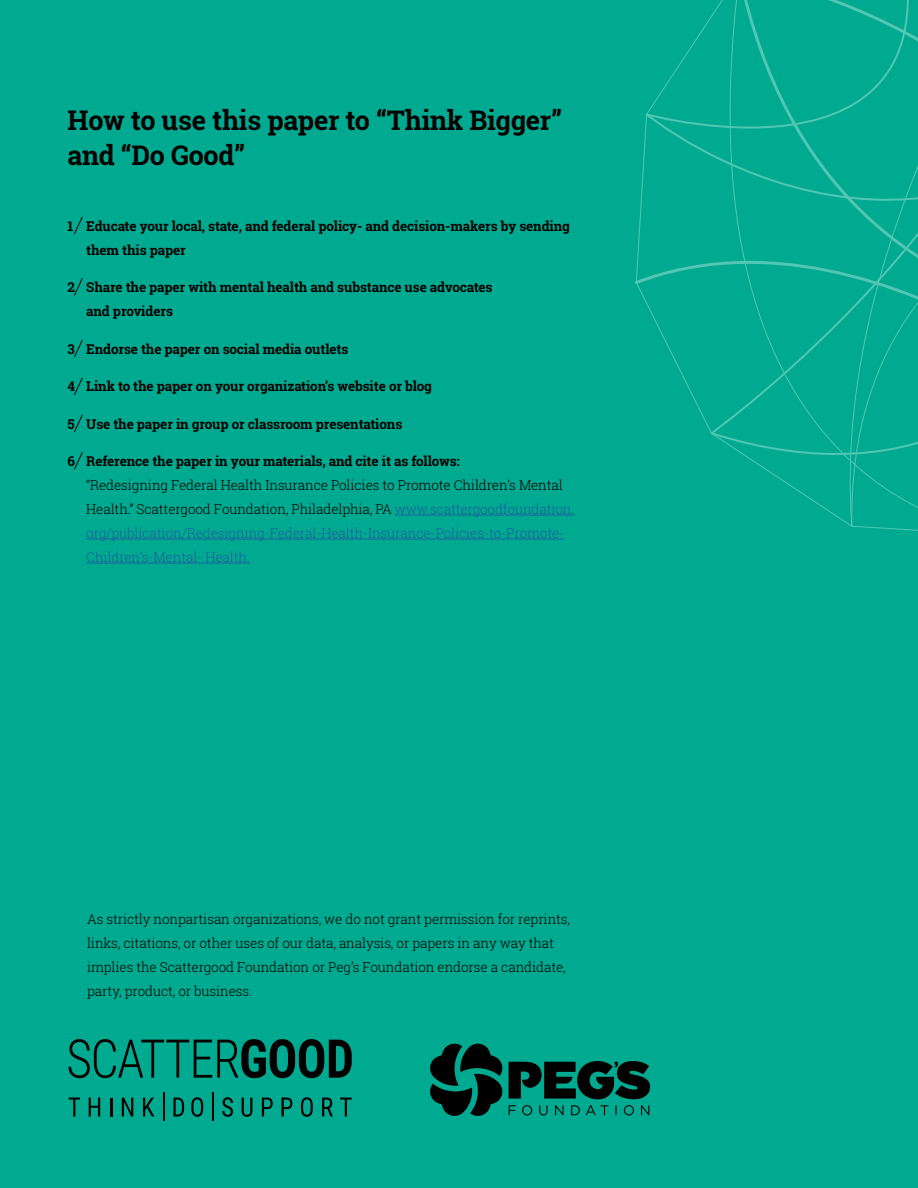
<style>
.page{position:relative;width:918px;height:1188px;background:#00aa90}
.page>*{position:absolute;margin:0;border:0;box-sizing:border-box;transform-origin:0 0}
.t1{font:700 27px/34.5px "Roboto Slab";letter-spacing:-.01em;color:#000}
.t2{font:700 13.5px/24px "Roboto Slab";letter-spacing:-.01em;color:#000}
.t3{font:300 13.5px/24px "Roboto Slab";letter-spacing:-.01em;color:#215e9e}
.t4{font:300 13.5px/24px "Roboto Slab";letter-spacing:-.01em;color:#000}
.s1{color:#000}
</style>
<div class="page">
<svg style="left:669px;top:0;width:249px;height:531px"></svg>
<hr style="left:395px;top:515px;width:180px;height:1px;background:#215e9e">
<hr style="left:86px;top:539px;width:478px;height:1px;background:#215e9e">
<hr style="left:86px;top:563px;width:164px;height:1px;background:#215e9e">
<svg style="left:74px;top:216px;width:9px;height:18px"></svg>
<svg style="left:74px;top:278px;width:9px;height:18px"></svg>
<svg style="left:74px;top:340px;width:9px;height:18px"></svg>
<svg style="left:74px;top:377px;width:9px;height:18px"></svg>
<svg style="left:74px;top:414px;width:9px;height:19px"></svg>
<svg style="left:74px;top:452px;width:9px;height:18px"></svg>
<svg style="left:69px;top:1039px;width:283px;height:39px"></svg>
<svg style="left:69px;top:1098px;width:11px;height:19px"></svg>
<svg style="left:89px;top:1098px;width:11px;height:19px"></svg>
<svg style="left:110px;top:1098px;width:2px;height:19px"></svg>
<svg style="left:122px;top:1098px;width:11px;height:19px"></svg>
<svg style="left:143px;top:1098px;width:11px;height:19px"></svg>
<svg style="left:173px;top:1098px;width:11px;height:19px"></svg>
<svg style="left:191px;top:1097px;width:12px;height:20px"></svg>
<svg style="left:222px;top:1097px;width:11px;height:20px"></svg>
<svg style="left:242px;top:1098px;width:10px;height:19px"></svg>
<svg style="left:262px;top:1098px;width:11px;height:19px"></svg>
<svg style="left:282px;top:1098px;width:10px;height:19px"></svg>
<svg style="left:301px;top:1097px;width:12px;height:20px"></svg>
<svg style="left:322px;top:1098px;width:11px;height:19px"></svg>
<svg style="left:340px;top:1098px;width:12px;height:19px"></svg>
<hr style="left:163px;top:1092px;width:2px;height:28px;background:#000">
<hr style="left:212px;top:1092px;width:2px;height:28px;background:#000">
<svg style="left:430px;top:1043px;width:220px;height:73px"></svg>
<h1 class="t1" style="left:68px;top:103px;width:496px">How to use this paper to “Think Bigger” and “Do Good”</h1>
<p class="t2" style="left:68px;top:213px;width:7px">1</p>
<p class="t2" style="left:68px;top:275px;width:9px">2</p>
<p class="t2" style="left:68px;top:336px;width:9px">3</p>
<p class="t2" style="left:68px;top:374px;width:9px">4</p>
<p class="t2" style="left:68px;top:411px;width:9px">5</p>
<p class="t2" style="left:68px;top:449px;width:9px">6</p>
<p class="t2" style="left:86px;top:213px;width:485px">Educate your local, state, and federal policy- and decision-makers by sending them this paper</p>
<p class="t2" style="left:86px;top:275px;width:408px">Share the paper with mental health and substance use advocates and providers</p>
<p class="t2" style="left:86px;top:336px;width:264px">Endorse the paper on social media outlets</p>
<p class="t2" style="left:86px;top:374px;width:347px">Link to the paper on your organization’s website or blog</p>
<p class="t2" style="left:86px;top:411px;width:317px">Use the paper in group or classroom presentations</p>
<p class="t2" style="left:86px;top:449px;width:375px">Reference the paper in your materials, and cite it as follows:</p>
<p class="t3" style="left:86px;top:473px;width:490px"><span class="s1">“Redesigning Federal Health Insurance Policies to Promote Children’s Mental Health.” Scattergood Foundation, Philadelphia, PA</span> www.scattergoodfoundation. org/publication/Redesigning-Federal-Health-Insurance-Policies-to-Promote-Children’s-Mental- Health.</p>
<p class="t4" style="left:87px;top:906px;width:485px">As strictly nonpartisan organizations, we do not grant permission for reprints, links, citations, or other uses of our data, analysis, or papers in any way that implies the Scattergood Foundation or Peg’s Foundation endorse a candidate, party, product, or business.</p>
</div>
